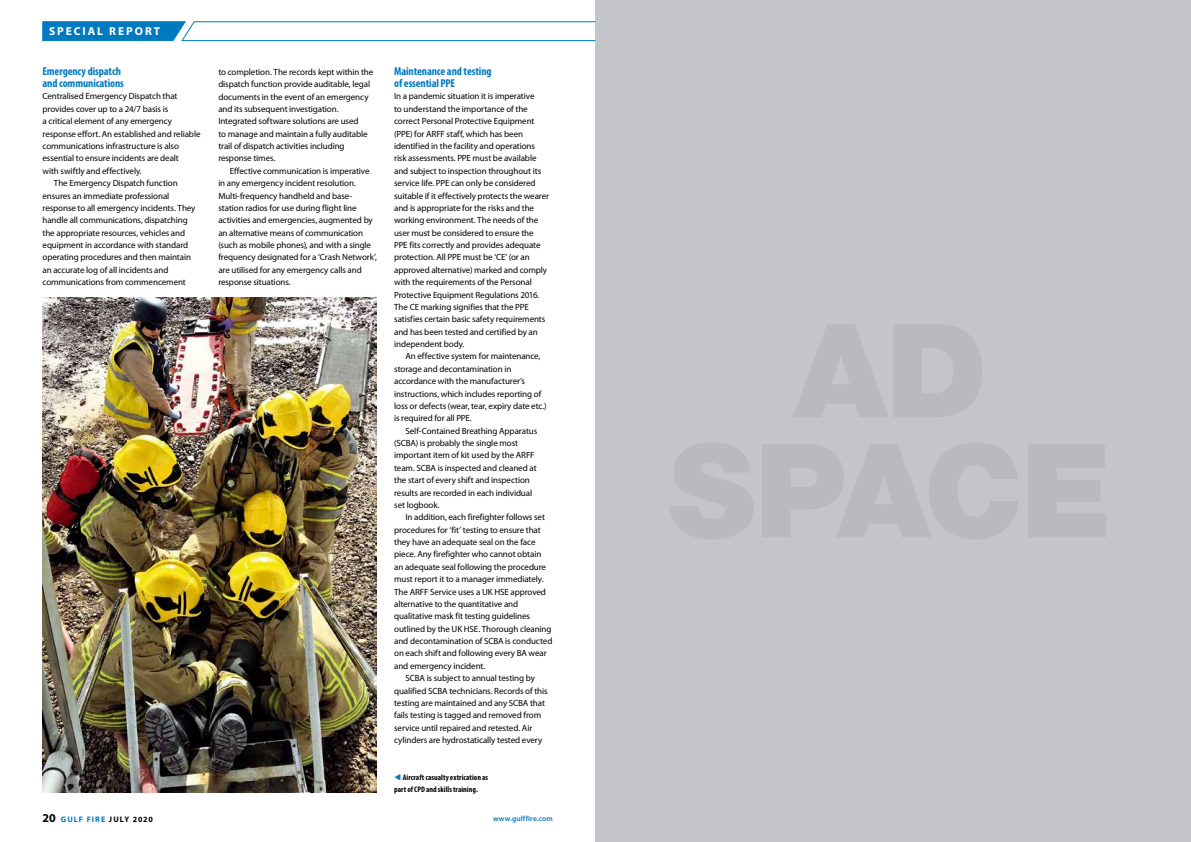
<style>
.page{position:relative;width:1191px;height:842px;background:#fff}
.page>*{position:absolute;margin:0;border:0;box-sizing:border-box;transform-origin:0 0}
.t1{font:700 condensed 11.5px/12.4px "Myriad Pro";letter-spacing:-.01em;color:#007abf}
.t2{font:700 11.5px "Myriad Pro";letter-spacing:.17em;color:#fff}
.t3{font:9px/12.4px "Myriad Pro";letter-spacing:-.01em;color:#000}
.t4{font:700 condensed 8px/12.4px "Myriad Pro";letter-spacing:.005em;color:#000}
.t5{font:700 8px "Myriad Pro";letter-spacing:.13em;color:#007abf}
.t6{font:600 7.5px "Myriad Pro";letter-spacing:.015em;color:#007abf}
.s1{color:#007abf}
.s2{font-size:12px;color:#000}
.s3{color:#000}
</style>
<div class="page">
<img style="left:42px;top:297px;width:335px;height:495px">
<div style="left:595px;top:0;width:596px;height:842px;background:#c3c5c8"></div>
<svg style="left:42px;top:21px;width:554px;height:21px"></svg>
<p class="t2" style="left:49px;top:24px;width:113px">SPECIAL REPORT</p>
<p class="t1" style="left:43px;top:64px;width:83px">Emergency dispatch and communications</p>
<p class="t3" style="left:43px;top:90px;width:136px">Centralised Emergency Dispatch that</p>
<p class="t3" style="left:43px;top:102px;width:127px">provides cover up to a 24/7 basis is</p>
<p class="t3" style="left:43px;top:115px;width:131px">a critical element of any emergency</p>
<p class="t3" style="left:43px;top:127px;width:159px">response effort. An established and reliable</p>
<p class="t3" style="left:43px;top:140px;width:138px">communications infrastructure is also</p>
<p class="t3" style="left:43px;top:152px;width:138px">essential to ensure incidents are dealt</p>
<p class="t3" style="left:43px;top:164px;width:101px">with swiftly and effectively.</p>
<p class="t3" style="left:54px;top:177px;width:125px">The Emergency Dispatch function</p>
<p class="t3" style="left:43px;top:189px;width:128px">ensures an immediate professional</p>
<p class="t3" style="left:43px;top:201px;width:154px">response to all emergency incidents. They</p>
<p class="t3" style="left:43px;top:214px;width:147px">handle all communications, dispatching</p>
<p class="t3" style="left:43px;top:226px;width:144px">the appropriate resources, vehicles and</p>
<p class="t3" style="left:43px;top:239px;width:147px">equipment in accordance with standard</p>
<p class="t3" style="left:43px;top:251px;width:150px">operating procedures and then maintain</p>
<p class="t3" style="left:43px;top:263px;width:127px">an accurate log of all incidents and</p>
<p class="t3" style="left:43px;top:276px;width:145px">communications from commencement</p>
<p class="t3" style="left:218px;top:65px;width:156px">to completion. The records kept within the dispatch function provide auditable, legal documents in the event of an emergency and its subsequent investigation.<br>Integrated software solutions are used<br>to manage and maintain a fully auditable trail of dispatch activities including response times.</p>
<p class="t3" style="left:218px;top:164px;width:160px;text-indent:11px">Effective communication is imperative in any emergency incident resolution.<br>Multi-frequency handheld and base&shy;station radios for use during flight line activities and emergencies, augmented by an alternative means of communication (such as mobile phones), and with a single frequency designated for a ‘Crash Network’, are utilised for any emergency calls and response situations.</p>
<p class="t1" style="left:394px;top:64px;width:99px">Maintenance and testing of essential PPE</p>
<p class="t3" style="left:394px;top:90px;width:156px">In a pandemic situation it is imperative<br>to understand the importance of the correct Personal Protective Equipment (PPE) for ARFF staff, which has been identified in the facility and operations risk assessments. PPE must be available and subject to inspection throughout its service life. PPE can only be considered suitable if it effectively protects the wearer and is appropriate for the risks and the working environment. The needs of the user must be considered to ensure the PPE fits correctly and provides adequate protection. All PPE must be ‘CE’ (or an approved alternative) marked and comply with the requirements of the Personal Protective Equipment Regulations 2016.<br>The CE marking signifies that the PPE satisfies certain basic safety requirements and has been tested and certified by an independent body.</p>
<p class="t3" style="left:394px;top:350px;width:154px;text-indent:11px">An effective system for maintenance, storage and decontamination in accordance with the manufacturer’s instructions, which includes reporting of loss or defects (wear, tear, expiry date etc.) is required for all PPE.</p>
<p class="t3" style="left:394px;top:424px;width:145px;text-indent:11px">Self-Contained Breathing Apparatus (SCBA) is probably the single most important item of kit used by the ARFF team. SCBA is inspected and cleaned at the start of every shift and inspection results are recorded in each individual set logbook.</p>
<p class="t3" style="left:405px;top:511px;width:141px">In addition, each firefighter follows set</p>
<p class="t3" style="left:394px;top:523px;width:148px">procedures for ‘fit’ testing to ensure that</p>
<p class="t3" style="left:394px;top:536px;width:143px">they have an adequate seal on the face</p>
<p class="t3" style="left:394px;top:548px;width:149px">piece. Any firefighter who cannot obtain</p>
<p class="t3" style="left:394px;top:560px;width:153px">an adequate seal following the procedure</p>
<p class="t3" style="left:394px;top:573px;width:151px">must report it to a manager immediately.</p>
<p class="t3" style="left:394px;top:585px;width:153px">The ARFF Service uses a UK HSE approved</p>
<p class="t3" style="left:394px;top:597px;width:126px">alternative to the quantitative and</p>
<p class="t3" style="left:394px;top:610px;width:137px">qualitative mask fit testing guidelines</p>
<p class="t3" style="left:394px;top:622px;width:159px">outlined by the UK HSE. Thorough cleaning</p>
<p class="t3" style="left:394px;top:635px;width:160px">and decontamination of SCBA is conducted</p>
<p class="t3" style="left:394px;top:647px;width:154px">on each shift and following every BA wear</p>
<p class="t3" style="left:394px;top:659px;width:93px">and emergency incident.</p>
<p class="t3" style="left:405px;top:672px;width:131px">SCBA is subject to annual testing by</p>
<p class="t3" style="left:394px;top:684px;width:155px">qualified SCBA technicians. Records of this</p>
<p class="t3" style="left:394px;top:696px;width:152px">testing are maintained and any SCBA that</p>
<p class="t3" style="left:394px;top:709px;width:148px">fails testing is tagged and removed from</p>
<p class="t3" style="left:394px;top:721px;width:140px">service until repaired and retested. Air</p>
<p class="t3" style="left:394px;top:734px;width:150px">cylinders are hydrostatically tested every</p>
<p class="t4" style="left:394px;top:771px;width:95px"><span class="s1">▼</span> Aircraft casualty extrication as part of CPD and skills training.</p>
<p class="t5" style="left:43px;top:814px;width:112px"><span class="s2">20</span> GULF FIRE <span class="s3">JULY 2020</span></p>
<p class="t6" style="left:493px;top:814px;width:61px">www.gulffire.com</p>
</div>
